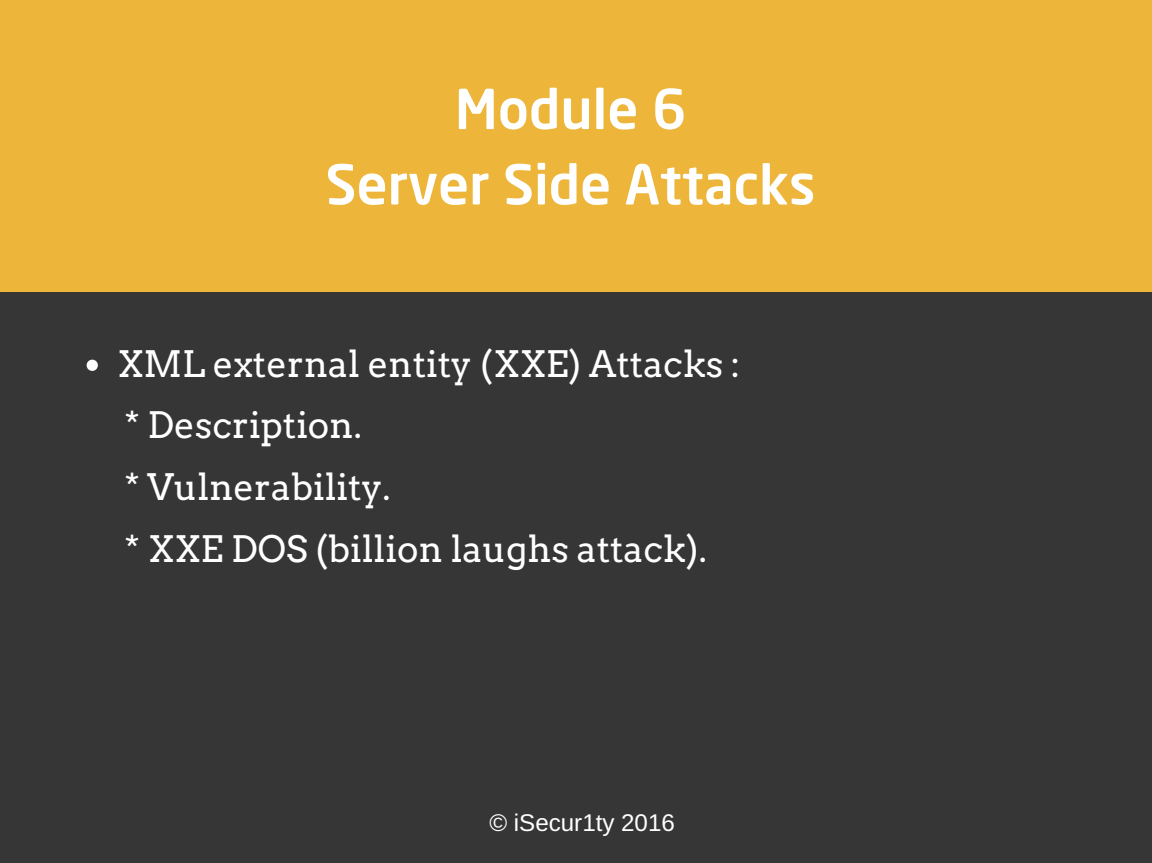
<style>
.page{position:relative;width:1152px;height:863px;background:#fff}
.page>*{position:absolute;margin:0;border:0;box-sizing:border-box;transform-origin:0 0}
.t1{font:500 54.3px/75.3px "Neo Sans W23";color:#fff;text-align:center}
.t2{font:36.3px/61.8px "Arvo";color:#fff}
.t3{font:24.15px "Arimo";color:#fff}
</style>
<div class="page">
<div style="left:0;top:0;width:1152px;height:862px;background:#363636"></div>
<svg style="left:87px;top:359px;width:11px;height:12px"></svg>
<div style="left:0;top:0;width:1152px;height:292px;background:#edb63b"></div>
<h1 class="t1" style="left:326px;top:70px;width:491px">Module 6<br>Server Side Attacks</h1>
<p class="t2" style="left:117px;top:332px;width:625px">XML external entity (XXE) Attacks : * Description.<br>* Vulnerability.<br>* XXE DOS (billion laughs attack).</p>
<p class="t3" style="left:489px;top:809px;width:187px">© iSecur1ty 2016</p>
</div>
